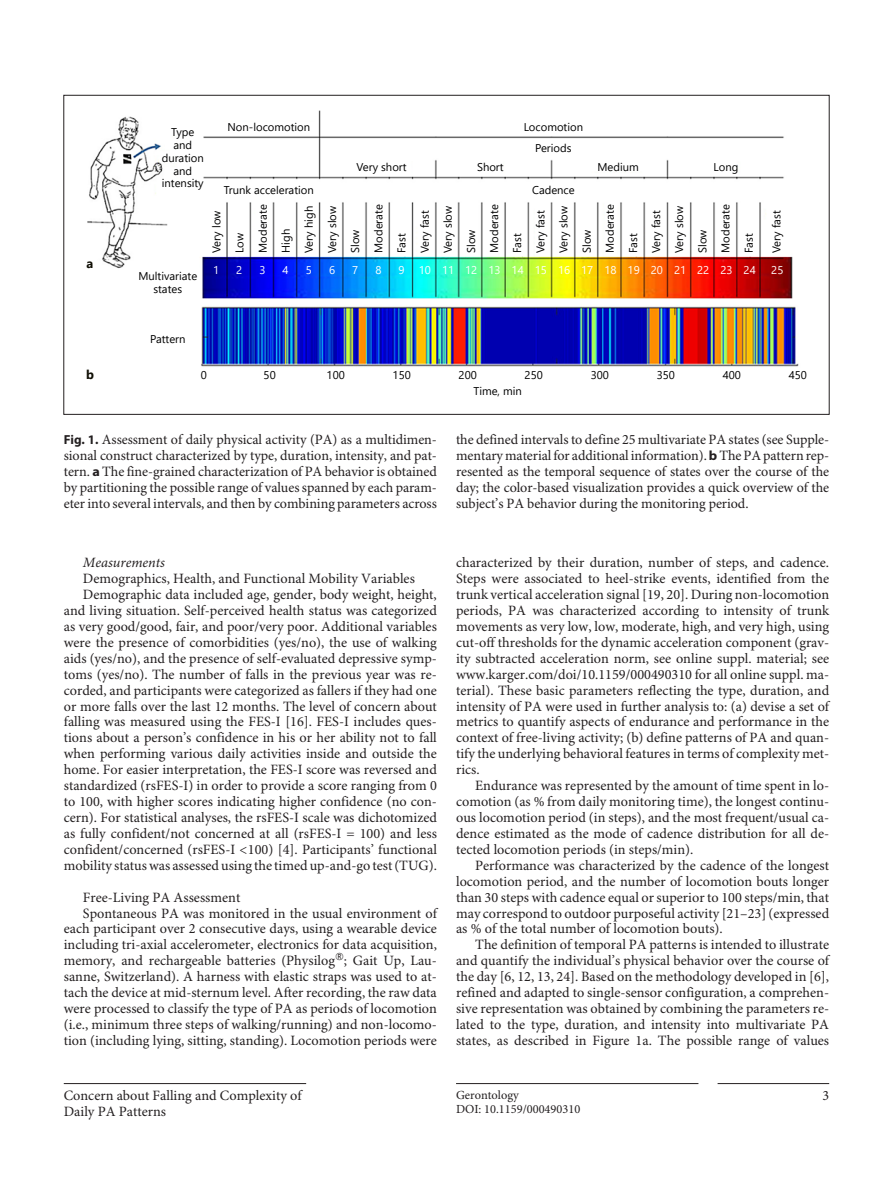
<style>
.page{position:relative;width:893px;height:1191px;background:#fff}
.page>*{position:absolute;margin:0;border:0;box-sizing:border-box;transform-origin:0 0}
.t1{font:14.25px/15.9px "Minion Pro";color:#231f20;text-align:justify}
.t2{font:italic 14.25px "Minion Pro";color:#231f20}
.t3{font:700 12.75px "Segoe UI";color:#0f0e04}
.t4{font:12.3px "Minion Pro";color:#231f20}
.t5{font:11.25px/23.1px "Segoe UI";color:#000;text-align:center}
.t6{font:11.25px "Segoe UI";color:#fff}
.s1{font-family:"Myriad Pro";font-weight:700;font-size:13.2px}
.s2{font-family:"Myriad Pro";font-weight:700;font-size:13.35px}
</style>
<div class="page">
<hr style="left:718px;top:1083px;width:111px;height:1px;background:#231f20">
<hr style="left:456px;top:1083px;width:242px;height:1px;background:#231f20">
<hr style="left:64px;top:1083px;width:242px;height:1px;background:#231f20">
<img style="left:88px;top:110px;width:711px;height:258px">
<p class="t3" style="left:87px;top:251px;width:8px">a</p>
<p class="t3" style="left:86px;top:363px;width:9px">b</p>
<p class="t5" style="left:162px;top:125px;width:44px;line-height:12.8px">Type and duration and intensity</p>
<p class="t5" style="left:138px;top:269px;width:60px;line-height:12.8px">Multivariate states</p>
<p class="t5" style="left:227px;top:115px;width:84px">Non-locomotion</p>
<p class="t5" style="left:524px;top:115px;width:61px;line-height:21.3px">Locomotion<br>Periods</p>
<p class="t5" style="left:532px;top:178px;width:44px">Cadence</p>
<p class="t5" style="left:204px;top:253px;width:50px;text-align:left;rotate:-90deg">Very low<br>Low<br>Moderate<br>High<br>Very high<br>Very slow<br>Slow<br>Moderate<br>Fast<br>Very fast<br>Very slow<br>Slow<br>Moderate<br>Fast<br>Very fast<br>Very slow<br>Slow<br>Moderate<br>Fast<br>Very fast<br>Very slow<br>Slow<br>Moderate<br>Fast</p>
<p class="t5" style="left:764px;top:253px;width:44px;rotate:-90deg">Very fast</p>
<p class="t5" style="left:357px;top:155px;width:52px">Very short</p>
<p class="t5" style="left:477px;top:155px;width:28px">Short</p>
<p class="t5" style="left:597px;top:155px;width:43px">Medium</p>
<p class="t5" style="left:713px;top:155px;width:26px">Long</p>
<p class="t5" style="left:224px;top:178px;width:91px">Trunk acceleration</p>
<p class="t6" style="left:213px;top:259px;width:8px">1</p>
<p class="t6" style="left:236px;top:259px;width:8px">2</p>
<p class="t6" style="left:259px;top:259px;width:8px">3</p>
<p class="t6" style="left:283px;top:259px;width:8px">4</p>
<p class="t6" style="left:306px;top:259px;width:8px">5</p>
<p class="t6" style="left:329px;top:259px;width:8px">6</p>
<p class="t6" style="left:352px;top:259px;width:8px">7</p>
<p class="t6" style="left:375px;top:259px;width:8px">8</p>
<p class="t6" style="left:399px;top:259px;width:8px">9</p>
<p class="t6" style="left:419px;top:259px;width:338px">10 11 12 13 14 15 16 17 18 19 20 21 22 23 24</p>
<p class="t6" style="left:771px;top:259px;width:14px">25</p>
<p class="t5" style="left:150px;top:326px;width:37px">Pattern</p>
<p class="t5" style="left:201px;top:362px;width:8px">0</p>
<p class="t5" style="left:264px;top:362px;width:14px">50</p>
<p class="t5" style="left:327px;top:362px;width:20px">100</p>
<p class="t5" style="left:393px;top:362px;width:20px">150</p>
<p class="t5" style="left:459px;top:362px;width:20px">200</p>
<p class="t5" style="left:789px;top:362px;width:20px">450</p>
<p class="t5" style="left:525px;top:362px;width:20px">250</p>
<p class="t5" style="left:591px;top:362px;width:20px">300</p>
<p class="t5" style="left:657px;top:362px;width:20px">350</p>
<p class="t5" style="left:723px;top:362px;width:20px">400</p>
<p class="t5" style="left:473px;top:378px;width:50px">Time, min</p>
<p class="t1" style="left:64px;top:432px;width:375px"><span class="s1">Fig. 1.</span> Assessment of daily physical activity (PA) as a multidimen&shy;sional construct characterized by type, duration, intensity, and pat&shy;tern. <span class="s2">a</span> The fine-grained characterization of PA behavior is obtained by partitioning the possible range of values spanned by each param&shy;eter into several intervals, and then by combining parameters across</p>
<p class="t1" style="left:456px;top:432px;width:375px">the defined intervals to define 25 multivariate PA states (see Supple&shy;mentary material for additional information). <span class="s2">b</span> The PA pattern rep&shy;resented as the temporal sequence of states over the course of the day; the color-based visualization provides a quick overview of the subject’s PA behavior during the monitoring period.</p>
<p class="t2" style="left:83px;top:554px;width:84px">Measurements</p>
<p class="t1" style="left:83px;top:571px;width:333px">Demographics, Health, and Functional Mobility Variables</p>
<p class="t1" style="left:83px;top:587px;width:355px">Demographic data included age, gender, body weight, height,</p>
<p class="t1" style="left:64px;top:603px;width:375px">and living situation. Self-perceived health status was categorized</p>
<p class="t1" style="left:64px;top:619px;width:375px">as very good/good, fair, and poor/very poor. Additional variables</p>
<p class="t1" style="left:64px;top:635px;width:375px">were the presence of comorbidities (yes/no), the use of walking</p>
<p class="t1" style="left:64px;top:651px;width:375px">aids (yes/no), and the presence of self-evaluated depressive symp-</p>
<p class="t1" style="left:64px;top:667px;width:375px">toms (yes/no). The number of falls in the previous year was re-</p>
<p class="t1" style="left:64px;top:682px;width:375px">corded, and participants were categorized as fallers if they had one</p>
<p class="t1" style="left:64px;top:698px;width:375px">or more falls over the last 12 months. The level of concern about</p>
<p class="t1" style="left:64px;top:714px;width:375px">falling was measured using the FES-I [16]. FES-I includes ques-</p>
<p class="t1" style="left:64px;top:730px;width:375px">tions about a person’s confidence in his or her ability not to fall</p>
<p class="t1" style="left:64px;top:746px;width:375px">when performing various daily activities inside and outside the</p>
<p class="t1" style="left:64px;top:762px;width:375px">home. For easier interpretation, the FES-I score was reversed and</p>
<p class="t1" style="left:64px;top:778px;width:375px">standardized (rsFES-I) in order to provide a score ranging from 0</p>
<p class="t1" style="left:64px;top:794px;width:375px">to 100, with higher scores indicating higher confidence (no con-</p>
<p class="t1" style="left:64px;top:810px;width:375px">cern). For statistical analyses, the rsFES-I scale was dichotomized</p>
<p class="t1" style="left:64px;top:826px;width:375px">as fully confident/not concerned at all (rsFES-I = 100) and less</p>
<p class="t1" style="left:64px;top:842px;width:375px">confident/concerned (rsFES-I &lt;100) [4]. Participants’ functional</p>
<p class="t1" style="left:64px;top:858px;width:375px">mobility status was assessed using the timed up-and-go test (TUG).</p>
<p class="t1" style="left:83px;top:889px;width:159px">Free-Living PA Assessment</p>
<p class="t1" style="left:83px;top:905px;width:355px">Spontaneous PA was monitored in the usual environment of</p>
<p class="t1" style="left:64px;top:921px;width:375px">each participant over 2 consecutive days, using a wearable device</p>
<p class="t1" style="left:64px;top:937px;width:375px">including tri-axial accelerometer, electronics for data acquisition,</p>
<p class="t1" style="left:64px;top:953px;width:373px">memory, and rechargeable batteries (Physilog ; Gait Up, Lau-</p>
<p class="t1" style="left:64px;top:969px;width:375px">sanne, Switzerland). A harness with elastic straps was used to at-</p>
<p class="t1" style="left:64px;top:985px;width:375px">tach the device at mid-sternum level. After recording, the raw data</p>
<p class="t1" style="left:64px;top:1001px;width:375px">were processed to classify the type of PA as periods of locomotion</p>
<p class="t1" style="left:64px;top:1017px;width:375px">(i.e., minimum three steps of walking/running) and non-locomo-</p>
<p class="t1" style="left:64px;top:1033px;width:375px">tion (including lying, sitting, standing). Locomotion periods were</p>
<p class="t1" style="left:456px;top:555px;width:375px">characterized by their duration, number of steps, and cadence.<br>Steps were associated to heel-strike events, identified from the trunk vertical acceleration signal [19, 20]. During non-locomotion periods, PA was characterized according to intensity of trunk movements as very low, low, moderate, high, and very high, using cut-off thresholds for the dynamic acceleration component (grav&shy;ity subtracted acceleration norm, see online suppl. material; see www.karger.com/doi/10.1159/000490310 for all online suppl. ma&shy;terial). These basic parameters reflecting the type, duration, and intensity of PA were used in further analysis to: (a) devise a set of metrics to quantify aspects of endurance and performance in the context of free-living activity; (b) define patterns of PA and quan&shy;tify the underlying behavioral features in terms of complexity met&shy;rics.</p>
<p class="t1" style="left:456px;top:778px;width:375px;text-indent:19px">Endurance was represented by the amount of time spent in lo&shy;comotion (as % from daily monitoring time), the longest continu&shy;ous locomotion period (in steps), and the most frequent/usual ca&shy;dence estimated as the mode of cadence distribution for all de&shy;tected locomotion periods (in steps/min).</p>
<p class="t1" style="left:456px;top:858px;width:375px;text-indent:19px">Performance was characterized by the cadence of the longest locomotion period, and the number of locomotion bouts longer than 30 steps with cadence equal or superior to 100 steps/min, that may correspond to outdoor purposeful activity [21–23] (expressed as % of the total number of locomotion bouts).</p>
<p class="t1" style="left:456px;top:937px;width:375px;text-indent:19px">The definition of temporal PA patterns is intended to illustrate and quantify the individual’s physical behavior over the course of the day [6, 12, 13, 24]. Based on the methodology developed in [6], refined and adapted to single-sensor configuration, a comprehen&shy;sive representation was obtained by combining the parameters re&shy;lated to the type, duration, and intensity into multivariate PA states, as described in Figure 1a. The possible range of values</p>
<p class="t1" style="left:64px;top:1088px;width:239px">Concern about Falling and Complexity of<br>Daily PA Patterns</p>
<p class="t4" style="left:456px;top:1087px;width:64px">Gerontology</p>
<p class="t1" style="left:822px;top:1088px;width:8px">3</p>
<p class="t4" style="left:456px;top:1101px;width:126px">DOI: 10.1159/000490310</p>
</div>
